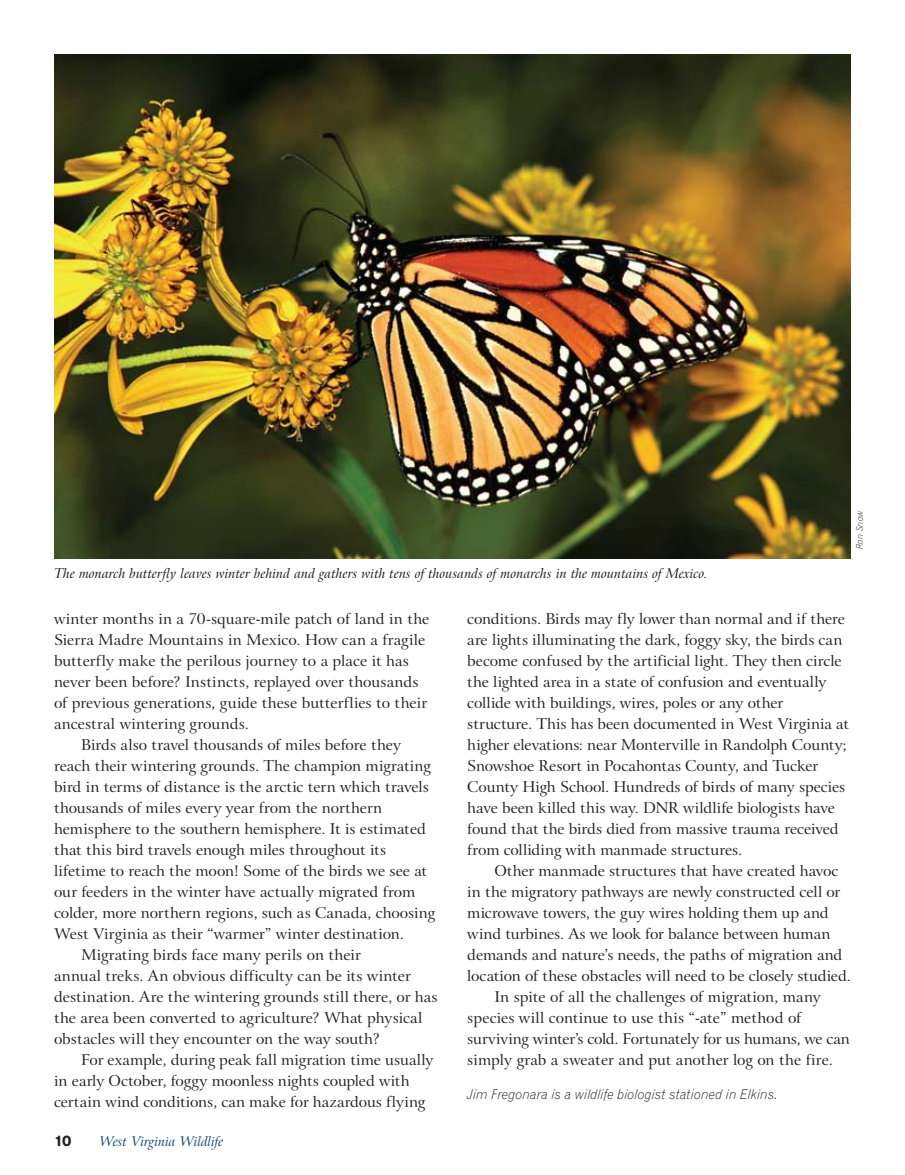
<style>
.page{position:relative;width:905px;height:1175px;background:#fff}
.page>*{position:absolute;margin:0;border:0;box-sizing:border-box;transform-origin:0 0}
.t1{font:15px/21px "Arrus BT";letter-spacing:-.005em;color:#231f20}
.t2{font:15px "Arrus BT";letter-spacing:.015em;color:#231f20}
.t3{font:15px "Gothic 725 BT Black A";color:#231f20}
.t4{font:italic 13.5px "Arrus BT";color:#231f20}
.t5{font:13.5px "Gothic 720 BT Light Italic B";letter-spacing:-.005em;color:#231f20}
.t6{font:italic 13.5px "Arrus BT";letter-spacing:-.015em;color:#174a7c}
.t7{font:9px "Gothic 720 BT Light Italic B";letter-spacing:.015em;color:#231f20}
</style>
<div class="page">
<img style="left:54px;top:54px;width:796px;height:504px">
<hr style="left:904px;top:0;width:1px;height:1174px;background:#231f20">
<svg style="left:904px;top:35px;width:1px;height:1104px"></svg>
<p class="t4" style="left:54px;top:564px;width:655px">The monarch butterfly leaves winter behind and gathers with tens of thousands of monarchs in the mountains of Mexico.</p>
<p class="t7" style="left:854px;top:549px;width:41px;rotate:-90deg">Ron Snow</p>
<p class="t1" style="left:54px;top:608px;width:377px">winter months in a 70-square-mile patch of land in the</p>
<p class="t1" style="left:54px;top:629px;width:373px">Sierra Madre Mountains in Mexico. How can a fragile</p>
<p class="t1" style="left:54px;top:650px;width:356px">butterfly make the perilous journey to a place it has</p>
<p class="t1" style="left:54px;top:671px;width:366px">never been before? Instincts, replayed over thousands</p>
<p class="t1" style="left:54px;top:692px;width:374px">of previous generations, guide these butterflies to their</p>
<p class="t1" style="left:54px;top:713px;width:196px">ancestral wintering grounds.</p>
<p class="t1" style="left:81px;top:734px;width:321px">Birds also travel thousands of miles before they</p>
<p class="t1" style="left:54px;top:755px;width:378px">reach their wintering grounds. The champion migrating</p>
<p class="t1" style="left:54px;top:776px;width:376px">bird in terms of distance is the arctic tern which travels</p>
<p class="t1" style="left:54px;top:797px;width:329px">thousands of miles every year from the northern</p>
<p class="t1" style="left:54px;top:818px;width:373px">hemisphere to the southern hemisphere. It is estimated</p>
<p class="t1" style="left:54px;top:839px;width:333px">that this bird travels enough miles throughout its</p>
<p class="t1" style="left:54px;top:860px;width:375px">lifetime to reach the moon! Some of the birds we see at</p>
<p class="t1" style="left:54px;top:881px;width:363px">our feeders in the winter have actually migrated from</p>
<p class="t1" style="left:54px;top:902px;width:382px">colder, more northern regions, such as Canada, choosing</p>
<p class="t1" style="left:54px;top:923px;width:351px">West Virginia as their “warmer” winter destination.</p>
<p class="t1" style="left:81px;top:944px;width:281px">Migrating birds face many perils on their</p>
<p class="t2" style="left:54px;top:966px;width:358px">annual treks. An obvious difficulty can be its winter</p>
<p class="t1" style="left:54px;top:986px;width:385px">destination. Are the wintering grounds still there, or has</p>
<p class="t1" style="left:54px;top:1007px;width:370px">the area been converted to agriculture? What physical</p>
<p class="t1" style="left:54px;top:1028px;width:327px">obstacles will they encounter on the way south?</p>
<p class="t1" style="left:81px;top:1049px;width:354px">For example, during peak fall migration time usually</p>
<p class="t1" style="left:54px;top:1070px;width:357px">in early October, foggy moonless nights coupled with</p>
<p class="t1" style="left:54px;top:1091px;width:372px">certain wind conditions, can make for hazardous flying</p>
<p class="t3" style="left:54px;top:1131px;width:19px">10</p>
<p class="t6" style="left:99px;top:1133px;width:126px">West Virginia Wildlife</p>
<p class="t1" style="left:467px;top:608px;width:383px">conditions. Birds may fly lower than normal and if there are lights illuminating the dark, foggy sky, the birds can become confused by the artificial light. They then circle the lighted area in a state of confusion and eventually collide with buildings, wires, poles or any other structure. This has been documented in West Virginia at higher elevations: near Monterville in Randolph County; Snowshoe Resort in Pocahontas County, and Tucker County High School. Hundreds of birds of many species have been killed this way. DNR wildlife biologists have found that the birds died from massive trauma received from colliding with manmade structures.</p>
<p class="t1" style="left:494px;top:860px;width:346px">Other manmade structures that have created havoc</p>
<p class="t1" style="left:467px;top:881px;width:374px">in the migratory pathways are newly constructed cell or</p>
<p class="t1" style="left:467px;top:902px;width:363px">microwave towers, the guy wires holding them up and</p>
<p class="t1" style="left:467px;top:923px;width:365px">wind turbines. As we look for balance between human</p>
<p class="t1" style="left:467px;top:944px;width:376px">demands and nature’s needs, the paths of migration and</p>
<p class="t1" style="left:467px;top:965px;width:385px">location of these obstacles will need to be closely studied.</p>
<p class="t1" style="left:494px;top:986px;width:328px">In spite of all the challenges of migration, many</p>
<p class="t1" style="left:467px;top:1007px;width:335px">species will continue to use this “-ate” method of</p>
<p class="t1" style="left:467px;top:1028px;width:384px">surviving winter’s cold. Fortunately for us humans, we can</p>
<p class="t1" style="left:467px;top:1049px;width:367px">simply grab a sweater and put another log on the fire.</p>
<p class="t5" style="left:467px;top:1086px;width:312px">Jim Fregonara is a wildlife biologist stationed in Elkins.</p>
</div>
